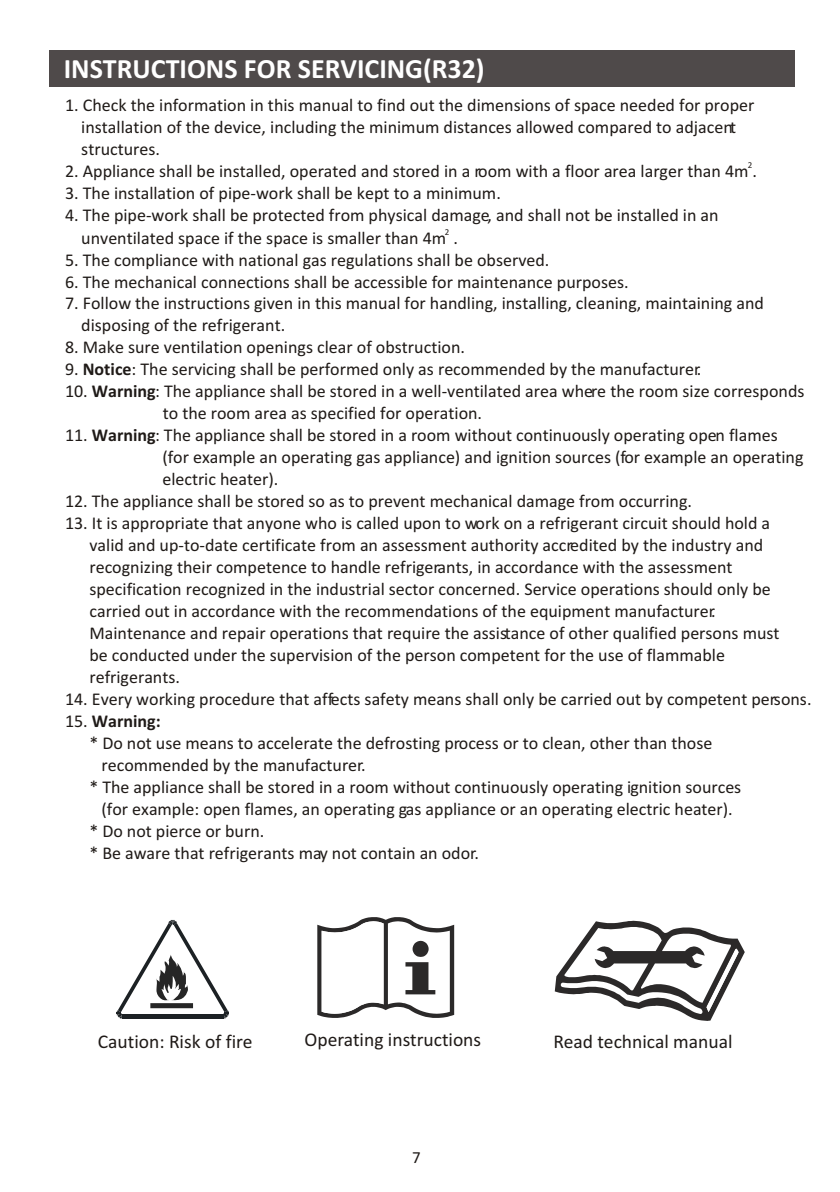
<style>
.page{position:relative;width:840px;height:1192px;background:#fff}
.page>*{position:absolute;margin:0;border:0;box-sizing:border-box;transform-origin:0 0}
.t1{font:700 28px "Calibri";color:#fff}
.t2{font:19.6px "Calibri";color:#1f1a17}
.t3{font:18px/22px "Calibri";color:#1f1a17}
.t4{font:700 18px "Calibri";color:#1f1a17}
.t5{font:17px "Calibri";color:#1f1a17}
.t6{font:9px "Calibri";color:#1f1a17}
.s1{font-weight:700}
.s2{font-weight:400}
</style>
<div class="page">
<div style="left:49px;top:51px;width:746px;height:36px;background:#4f4a4a"></div>
<svg style="left:117px;top:920px;width:112px;height:98px"></svg>
<svg style="left:317px;top:917px;width:137px;height:101px"></svg>
<svg style="left:555px;top:921px;width:190px;height:100px"></svg>
<h1 class="t1" style="left:64px;top:57px;width:422px">INSTRUCTIONS FOR SERVICING(R32)</h1>
<p class="t3" style="left:81px;top:95px;width:675px;text-indent:-16px">1. Check the information in this manual to find out the dimensions of space needed for proper installation of the device, including the minimum distances allowed compared to adjacent structures.</p>
<p class="t6" style="left:748px;top:161px;width:6px">2</p>
<p class="t3" style="left:65px;top:162px;width:693px">2. Appliance shall be installed, operated and stored in a room with a floor area larger than 4m .</p>
<p class="t3" style="left:65px;top:184px;width:437px">3. The installation of pipe-work shall be kept to a minimum.</p>
<p class="t3" style="left:65px;top:206px;width:655px">4. The pipe-work shall be protected from physical damage, and shall not be installed in an</p>
<p class="t6" style="left:445px;top:228px;width:6px">2</p>
<p class="t3" style="left:81px;top:228px;width:378px">unventilated space if the space is smaller than 4m .</p>
<p class="t3" style="left:65px;top:250px;width:486px">5. The compliance with national gas regulations shall be observed.</p>
<p class="t3" style="left:65px;top:272px;width:565px">6. The mechanical connections shall be accessible for maintenance purposes.</p>
<p class="t3" style="left:81px;top:294px;width:684px;text-indent:-16px">7. Follow the instructions given in this manual for handling, installing, cleaning, maintaining and disposing of the refrigerant.</p>
<p class="t3" style="left:65px;top:338px;width:402px">8. Make sure ventilation openings clear of obstruction.</p>
<p class="t3" style="left:65px;top:360px;width:638px">9. <span class="s1">Notice</span>: The servicing shall be performed only as recommended by the manufacturer.</p>
<p class="t3" style="left:163px;top:382px;width:643px;text-indent:-98px">10. <span class="s1">Warning</span>: The appliance shall be stored in a well-ventilated area where the room size corresponds to the room area as specified for operation.</p>
<p class="t3" style="left:162px;top:426px;width:643px;text-indent:-97px">11. <span class="s1">Warning</span>: The appliance shall be stored in a room without continuously operating open flames (for example an operating gas appliance) and ignition sources (for example an operating electric heater).</p>
<p class="t3" style="left:65px;top:492px;width:629px">12. The appliance shall be stored so as to prevent mechanical damage from occurring.</p>
<p class="t3" style="left:89px;top:514px;width:692px;text-indent:-24px">13. It is appropriate that anyone who is called upon to work on a refrigerant circuit should hold a valid and up-to-date certificate from an assessment authority accredited by the industry and recognizing their competence to handle refrigerants, in accordance with the assessment specification recognized in the industrial sector concerned. Service operations should only be carried out in accordance with the recommendations of the equipment manufacturer.<br>Maintenance and repair operations that require the assistance of other qualified persons must be conducted under the supervision of the person competent for the use of flammable refrigerants.</p>
<p class="t3" style="left:65px;top:689px;width:748px">14. Every working procedure that affects safety means shall only be carried out by competent persons.</p>
<p class="t4" style="left:65px;top:713px;width:97px"><span class="s2">15.</span> Warning:</p>
<p class="t3" style="left:89px;top:733px;width:625px">* Do not use means to accelerate the defrosting process or to clean, other than those</p>
<p class="t3" style="left:102px;top:755px;width:266px">recommended by the manufacturer.</p>
<p class="t3" style="left:89px;top:777px;width:653px">* The appliance shall be stored in a room without continuously operating ignition sources</p>
<p class="t3" style="left:102px;top:799px;width:633px">(for example: open flames, an operating gas appliance or an operating electric heater).</p>
<p class="t3" style="left:89px;top:821px;width:176px">* Do not pierce or burn.</p>
<p class="t3" style="left:89px;top:843px;width:391px">* Be aware that refrigerants may not contain an odor.</p>
<p class="t2" style="left:98px;top:1034px;width:156px">Caution: Risk of fire</p>
<p class="t2" style="left:305px;top:1032px;width:178px">Operating instructions</p>
<p class="t2" style="left:554px;top:1034px;width:180px">Read technical manual</p>
<p class="t5" style="left:412px;top:1151px;width:10px">7</p>
</div>
